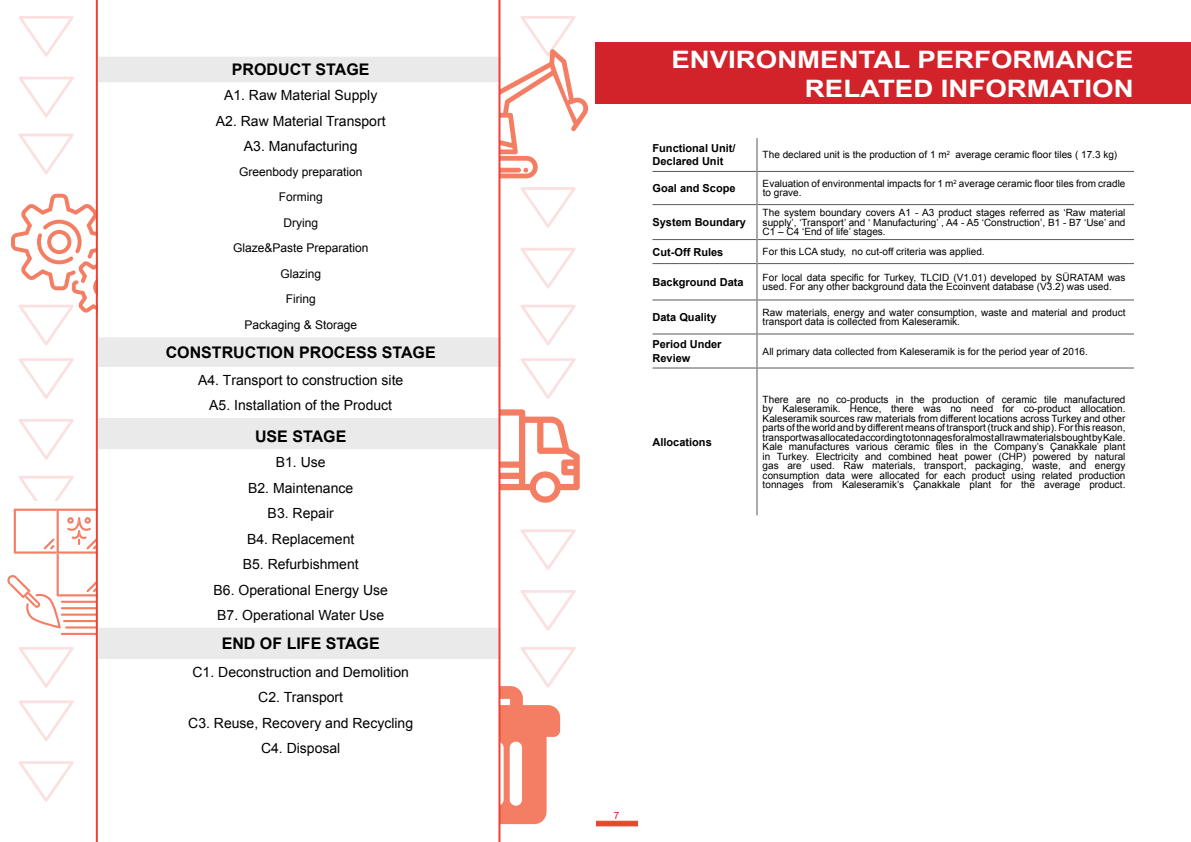
<style>
.page{position:relative;width:1191px;height:842px;background:#fff}
.page>*{position:absolute;margin:0;border:0;box-sizing:border-box;transform-origin:0 0}
.t1{font:700 24px/28.8px "Arial";color:#fff;text-align:right;scale:1.15 1}
.t2{font:700 16px "Arial";color:#000}
.t3{font:14px/25.5px "Arial";color:#000;text-align:center}
.t4{font:12px/25.5px "Arial";color:#000;text-align:center}
.t5{font:700 11px/13.2px "Arial";color:#000}
.t6{font:10px/9.5px "Arial";color:#000}
.t7{font:10px "Arial";color:#d2232a}
.s1{font-style:inherit}
</style>
<div class="page">
<div style="left:595px;top:821px;width:43px;height:5px;background:#e2492d;border:1px solid #e2492d"></div>
<svg style="left:520px;top:358px;width:55px;height:41px"></svg>
<svg style="left:19px;top:647px;width:55px;height:41px"></svg>
<svg style="left:19px;top:358px;width:55px;height:41px"></svg>
<svg style="left:19px;top:419px;width:55px;height:41px"></svg>
<div style="left:596px;top:43px;width:595px;height:61px;background:#d2232a"></div>
<hr style="left:652px;top:171px;width:104px;height:1px;background:#58595b">
<hr style="left:757px;top:171px;width:377px;height:1px;background:#58595b">
<hr style="left:652px;top:204px;width:104px;height:1px;background:#58595b">
<hr style="left:757px;top:204px;width:377px;height:1px;background:#58595b">
<hr style="left:652px;top:239px;width:104px;height:1px;background:#58595b">
<hr style="left:757px;top:239px;width:377px;height:1px;background:#58595b">
<hr style="left:652px;top:263px;width:104px;height:1px;background:#58595b">
<hr style="left:757px;top:263px;width:377px;height:1px;background:#58595b">
<hr style="left:652px;top:300px;width:104px;height:1px;background:#58595b">
<hr style="left:757px;top:300px;width:377px;height:1px;background:#58595b">
<hr style="left:652px;top:334px;width:104px;height:1px;background:#58595b">
<hr style="left:757px;top:334px;width:377px;height:1px;background:#58595b">
<hr style="left:652px;top:368px;width:104px;height:1px;background:#58595b">
<hr style="left:757px;top:368px;width:377px;height:1px;background:#58595b">
<hr style="left:756px;top:138px;width:1px;height:33px;background:#58595b">
<hr style="left:756px;top:171px;width:1px;height:34px;background:#58595b">
<hr style="left:756px;top:205px;width:1px;height:35px;background:#58595b">
<svg style="left:756px;top:240px;width:1px;height:24px"></svg>
<hr style="left:756px;top:264px;width:1px;height:36px;background:#58595b">
<hr style="left:756px;top:300px;width:1px;height:34px;background:#58595b">
<hr style="left:756px;top:334px;width:1px;height:34px;background:#58595b">
<hr style="left:756px;top:368px;width:1px;height:147px;background:#58595b">
<svg style="left:19px;top:16px;width:55px;height:41px"></svg>
<svg style="left:19px;top:77px;width:55px;height:40px"></svg>
<svg style="left:19px;top:134px;width:55px;height:40px"></svg>
<svg style="left:520px;top:187px;width:55px;height:41px"></svg>
<svg style="left:520px;top:248px;width:55px;height:41px"></svg>
<svg style="left:520px;top:305px;width:55px;height:40px"></svg>
<svg style="left:19px;top:700px;width:55px;height:41px"></svg>
<svg style="left:19px;top:761px;width:55px;height:41px"></svg>
<svg style="left:520px;top:529px;width:55px;height:41px"></svg>
<svg style="left:520px;top:590px;width:55px;height:41px"></svg>
<svg style="left:500px;top:16px;width:89px;height:162px"></svg>
<div style="left:459px;top:168px;width:62px;height:5px;background:#f47e64;border-radius:2px"></div>
<svg style="left:11px;top:187px;width:85px;height:158px"></svg>
<svg style="left:500px;top:409px;width:80px;height:108px"></svg>
<svg style="left:7px;top:476px;width:89px;height:163px"></svg>
<hr style="left:61px;top:633px;width:36px;height:2px;background:#f47e64">
<hr style="left:65px;top:626px;width:32px;height:2px;background:#f47e64">
<hr style="left:63px;top:620px;width:34px;height:2px;background:#f47e64">
<hr style="left:61px;top:614px;width:36px;height:2px;background:#f47e64">
<hr style="left:61px;top:607px;width:36px;height:2px;background:#f47e64">
<hr style="left:61px;top:601px;width:36px;height:2px;background:#f47e64">
<svg style="left:500px;top:647px;width:75px;height:177px"></svg>
<svg style="left:98px;top:57px;width:400px;height:310px"></svg>
<svg style="left:98px;top:418px;width:400px;height:241px"></svg>
<hr style="left:498px;top:0;width:2px;height:842px;background:#ef4136">
<hr style="left:96px;top:0;width:2px;height:842px;background:#ef4136">
<h2 class="t2" style="left:232px;top:59px;width:139px">PRODUCT STAGE</h2>
<h3 class="t3" style="left:216px;top:83px;width:171px">A1. Raw Material Supply<br>A2. Raw Material Transport<br>A3. Manufacturing</h3>
<p class="t4" style="left:233px;top:159px;width:137px">Greenbody preparation<br>Forming<br>Drying<br>Glaze&amp;Paste Preparation<br>Glazing<br>Firing<br>Packaging &amp; Storage</p>
<h2 class="t2" style="left:166px;top:342px;width:271px">CONSTRUCTION PROCESS STAGE</h2>
<h3 class="t3" style="left:198px;top:367px;width:207px"><span class="s1">A4. T</span>ransport to construction site<br>A5. Installation of the Product</h3>
<h2 class="t2" style="left:255px;top:425px;width:93px">USE STAGE</h2>
<h3 class="t3" style="left:213px;top:449px;width:176px">B1. Use<br>B2. Maintenance<br>B3. Repair<br>B4. Replacement<br>B5. Refurbishment<br>B6. Operational Energy Use<br>B7. Operational Water Use</h3>
<h2 class="t2" style="left:222px;top:633px;width:159px">END OF LIFE STAGE</h2>
<h3 class="t3" style="left:188px;top:659px;width:226px">C1. Deconstruction and Demolition<br>C2. Transport<br>C3. Reuse, Recovery and Recycling<br>C4. Disposal</h3>
<h1 class="t1" style="left:671px;top:46px;width:403px">ENVIRONMENTAL PERFORMANCE<br>RELATED INFORMATION</h1>
<p class="t5" style="left:652px;top:142px;width:85px">Functional Unit/<br>Declared Unit</p>
<p class="t6" style="left:762px;top:150px;width:356px">The declared unit is the production of 1 m<sup>2</sup> average ceramic floor tiles ( 17.3 kg)</p>
<p class="t5" style="left:652px;top:182px;width:85px">Goal and Scope</p>
<p class="t6" style="left:762px;top:179px;width:364px">Evaluation of environmental impacts for 1 m<sup>2</sup> average ceramic floor tiles from cradle to grave.</p>
<p class="t5" style="left:652px;top:216px;width:95px">System Boundary</p>
<p class="t6" style="left:762px;top:208px;width:364px;text-align:justify">The system boundary covers A1 - A3 product stages referred as ‘Raw material supply’, ‘Transport’ and ‘ Manufacturing’ , A4 - A5 ‘Construction’, B1 - B7 ‘Use’ and C1 – C4 ‘End of life’ stages.</p>
<p class="t5" style="left:652px;top:245px;width:72px">Cut-Off Rules</p>
<p class="t6" style="left:762px;top:247px;width:223px">For this LCA study, no cut-off criteria was applied.</p>
<p class="t5" style="left:652px;top:276px;width:93px">Background Data</p>
<p class="t6" style="left:762px;top:272px;width:364px">For local data specific for Turkey, TLCID (V1.01) developed by SÜRATAM was used. For any other background data the Ecoinvent database (V3.2) was used.</p>
<p class="t5" style="left:652px;top:311px;width:66px">Data Quality</p>
<p class="t6" style="left:762px;top:308px;width:364px">Raw materials, energy and water consumption, waste and material and product transport data is collected from Kaleseramik.</p>
<p class="t5" style="left:652px;top:338px;width:71px">Period Under<br>Review</p>
<p class="t6" style="left:762px;top:346px;width:327px">All primary data collected from Kaleseramik is for the period year of 2016.</p>
<p class="t5" style="left:652px;top:436px;width:61px">Allocations</p>
<p class="t6" style="left:762px;top:394px;width:364px;text-align:justify">There are no co-products in the production of ceramic tile manufactured by Kaleseramik. Hence, there was no need for co-product allocation.<br>Kaleseramik sources raw materials from different locations across Turkey and other parts of the world and by different means of transport (truck and ship). For this reason, transport was allocated according to tonnages for almost all raw materials bought by Kale.<br>Kale manufactures various ceramic tiles in the Company’s Çanakkale plant in Turkey. Electricity and combined heat power (CHP) powered by natural gas are used. Raw materials, transport, packaging, waste, and energy consumption data were allocated for each product using related production tonnages from Kaleseramik’s Çanakkale plant for the average product.</p>
<p class="t7" style="left:614px;top:809px;width:7px">7</p>
</div>
